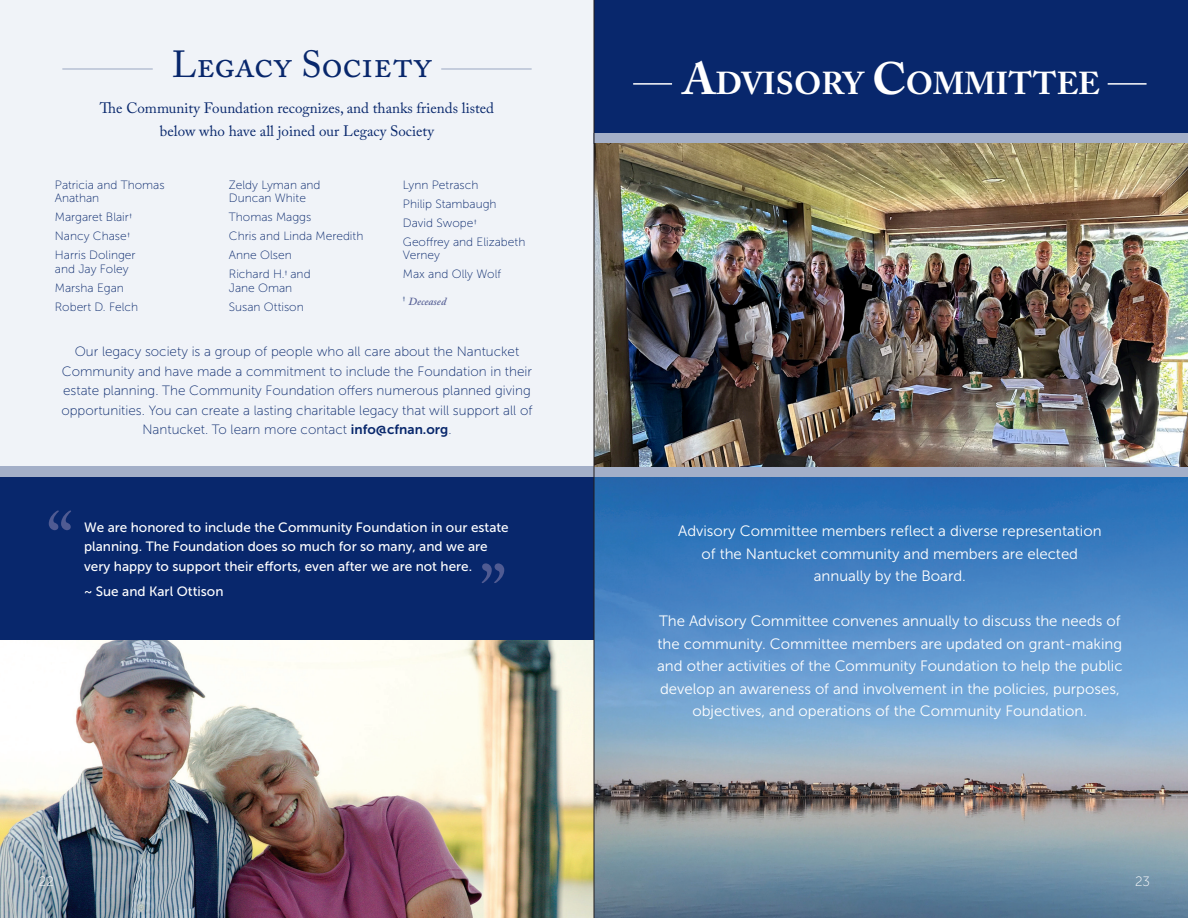
<style>
.page{position:relative;width:1188px;height:918px;background:#fff}
.page>*{position:absolute;margin:0;border:0;box-sizing:border-box;transform-origin:0 0}
.Donor_List_-_Mem_and_Tribute_Names{font:75px "Adobe Caslon Pro";color:#505b92}
.Donor_List_-_Fund_Name{font:37.5px "Adobe Caslon Pro";color:#08276c}
.Donor_List_-_Fund_Name-2{font:700 31.5px "Adobe Caslon Pro";color:#fff}
.Donor_List_-_Mem_and_Tribute_Names-2{font:15px/22.5px "Museo Sans 300";color:#fff;text-align:center}
.Donor_List_-_Section_Description{font:15px/22.5px "Adobe Caslon Pro";color:#08276c;text-align:center}
.Donor_List_-_Names{font:13.5px/19.5px "Museo Sans 100";color:#08276c;text-align:center}
.Donor_List_-_Names-2{font:13.5px/19.5px "Museo Sans 500";color:#fff}
.Page_Numbers{font:13.5px "Museo Sans 100";color:#fff}
.Donor_List_-_Names_-_More_Space{font:12px/13.2px "Museo Sans 100";color:#08276c}
.Donor_List_-_Names_-_More_Space-2{font:italic 600 10.8px "Adobe Caslon Pro";color:#5b6498}
.s1{font-family:"Museo Sans 700"}
.s2{font-size:45px}
</style>
<div class="page">
<img style="left:595px;top:477px;width:593px;height:441px">
<div style="left:0;top:0;width:594px;height:467px;background:#f0f3f8"></div>
<div style="left:0;top:477px;width:594px;height:185px;background:#08276c"></div>
<hr style="left:62px;top:68px;width:91px;height:2px;background:#b7c0d4">
<hr style="left:441px;top:68px;width:91px;height:2px;background:#b7c0d4">
<div style="left:0;top:467px;width:1188px;height:10px;background:#a3afc8"></div>
<div style="left:594px;top:0;width:594px;height:138px;background:#08276c"></div>
<hr style="left:633px;top:83px;width:39px;height:2px;background:#fff">
<hr style="left:1108px;top:83px;width:39px;height:2px;background:#fff">
<div style="left:594px;top:133px;width:594px;height:11px;background:#a3afc8"></div>
<img style="left:595px;top:144px;width:593px;height:323px">
<img style="left:0;top:640px;width:594px;height:278px">
<hr style="left:594px;top:0;width:1px;height:918px;background:#231f20">
<p class="Donor_List_-_Fund_Name" style="left:172px;top:42px;width:261px">Legacy Society</p>
<p class="Donor_List_-_Section_Description" style="left:100px;top:97px;width:396px">The Community Foundation recognizes, and thanks friends listed below who have all joined our Legacy Society</p>
<p class="Donor_List_-_Names_-_More_Space" style="left:55px;top:178px;width:111px">Patricia and Thomas<br>Anathan</p>
<p class="Donor_List_-_Names_-_More_Space" style="left:55px;top:211px;width:79px">Margaret Blair<sup>†</sup></p>
<p class="Donor_List_-_Names_-_More_Space" style="left:55px;top:230px;width:77px">Nancy Chase<sup>†</sup></p>
<p class="Donor_List_-_Names_-_More_Space" style="left:55px;top:249px;width:82px">Harris Dolinger and Jay Foley</p>
<p class="Donor_List_-_Names_-_More_Space" style="left:55px;top:281px;width:71px">Marsha Egan</p>
<p class="Donor_List_-_Names_-_More_Space" style="left:55px;top:300px;width:85px">Robert D. Felch</p>
<p class="Donor_List_-_Names_-_More_Space" style="left:229px;top:178px;width:93px">Zeldy Lyman and<br>Duncan White</p>
<p class="Donor_List_-_Names_-_More_Space" style="left:229px;top:211px;width:84px">Thomas Maggs</p>
<p class="Donor_List_-_Names_-_More_Space" style="left:229px;top:230px;width:136px">Chris and Linda Meredith</p>
<p class="Donor_List_-_Names_-_More_Space" style="left:229px;top:249px;width:64px">Anne Olsen</p>
<p class="Donor_List_-_Names_-_More_Space" style="left:229px;top:268px;width:83px">Richard H.<sup>†</sup> and<br>Jane Oman</p>
<p class="Donor_List_-_Names_-_More_Space" style="left:229px;top:300px;width:76px">Susan Ottison</p>
<p class="Donor_List_-_Names_-_More_Space" style="left:403px;top:178px;width:77px">Lynn Petrasch</p>
<p class="Donor_List_-_Names_-_More_Space" style="left:403px;top:198px;width:95px">Philip Stambaugh</p>
<p class="Donor_List_-_Names_-_More_Space" style="left:403px;top:217px;width:75px">David Swope<sup>†</sup></p>
<p class="Donor_List_-_Names_-_More_Space" style="left:403px;top:236px;width:124px">Geoffrey and Elizabeth<br>Verney</p>
<p class="Donor_List_-_Names_-_More_Space" style="left:403px;top:268px;width:100px">Max and Olly Wolf</p>
<p class="Donor_List_-_Names_-_More_Space-2" style="left:403px;top:295px;width:45px"><sup>†</sup> Deceased</p>
<p class="Donor_List_-_Names" style="left:61px;top:342px;width:473px">Our legacy society is a group of people who all care about the Nantucket Community and have made a commitment to include the Foundation in their estate planning. The Community Foundation offers numerous planned giving opportunities. You can create a lasting charitable legacy that will support all of Nantucket. To learn more contact <span class="s1">info@cfnan.org</span>.</p>
<p class="Donor_List_-_Mem_and_Tribute_Names" style="left:46px;top:495px;width:28px">“</p>
<p class="Donor_List_-_Names-2" style="left:84px;top:517px;width:426px">We are honored to include the Community Foundation in our estate planning. The Foundation does so much for so many, and we are very happy to support their efforts, even after we are not here.</p>
<p class="Donor_List_-_Names-2" style="left:84px;top:581px;width:141px">~ Sue and Karl Ottison</p>
<p class="Donor_List_-_Mem_and_Tribute_Names" style="left:480px;top:548px;width:28px">”</p>
<p class="Donor_List_-_Fund_Name-2" style="left:683px;top:64px;width:419px"><span class="s2">A</span>DVISORY <span class="s2">C</span>OMMITTEE</p>
<p class="Donor_List_-_Mem_and_Tribute_Names-2" style="left:678px;top:520px;width:425px">Advisory Committee members reflect a diverse representation of the Nantucket community and members are elected annually by the Board.</p>
<p class="Donor_List_-_Mem_and_Tribute_Names-2" style="left:657px;top:610px;width:467px">The Advisory Committee convenes annually to discuss the needs of the community. Committee members are updated on grant-making and other activities of the Community Foundation to help the public develop an awareness of and involvement in the policies, purposes, objectives, and operations of the Community Foundation.</p>
<p class="Page_Numbers" style="left:39px;top:874px;width:17px">22</p>
<p class="Page_Numbers" style="left:1135px;top:874px;width:17px">23</p>
</div>
